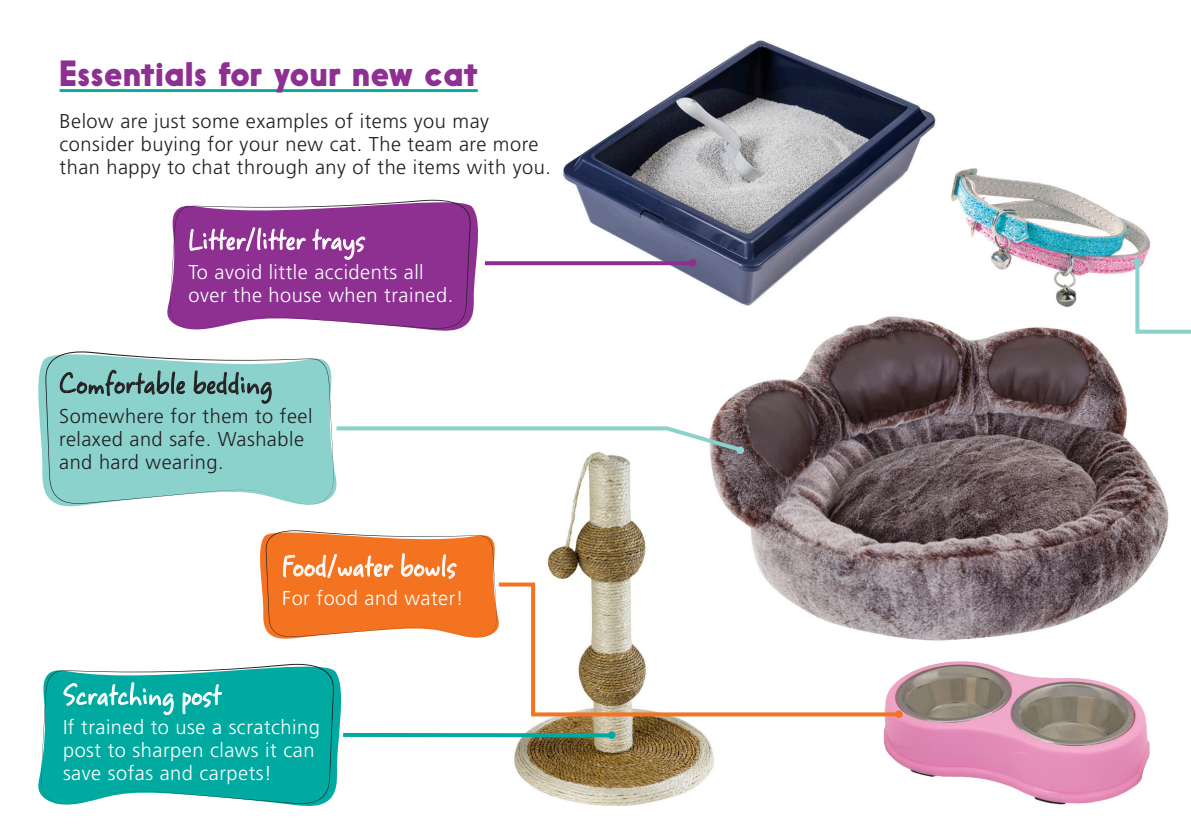
<style>
.page{position:relative;width:1191px;height:840px;background:#fff}
.page>*{position:absolute;margin:0;border:0;box-sizing:border-box;transform-origin:0 0}
.t1{font:900 34px "Nanami";letter-spacing:.02em;color:#8d3092}
.t2{font:28px "Sweet Pea";color:#fff}
.t3{font:28px "Sweet Pea";color:#231f20}
.t4{font:300 20px/23px "Frutiger";letter-spacing:.025em;color:#231f20}
.t5{font:300 20px/23px "Frutiger";letter-spacing:.025em;color:#fff}
</style>
<div class="page">
<hr style="left:60px;top:89px;width:418px;height:3px;background:#00aaa0">
<img style="left:955px;top:168px;width:196px;height:116px">
<img style="left:516px;top:40px;width:439px;height:244px">
<img style="left:506px;top:454px;width:208px;height:351px">
<svg style="left:38px;top:359px;width:299px;height:148px"></svg>
<svg style="left:45px;top:351px;width:289px;height:153px;background:#93d3ce"></svg>
<svg style="left:60px;top:352px;width:125px;height:49px;background:#87bdba"></svg>
<svg style="left:193px;top:352px;width:79px;height:51px"></svg>
<svg style="left:38px;top:670px;width:304px;height:136px"></svg>
<svg style="left:41px;top:663px;width:293px;height:141px;background:#1db1a9"></svg>
<svg style="left:63px;top:673px;width:111px;height:41px;background:#29b7af"></svg>
<svg style="left:182px;top:683px;width:40px;height:31px"></svg>
<svg style="left:167px;top:199px;width:311px;height:132px"></svg>
<svg style="left:170px;top:200px;width:300px;height:129px;background:#99489d"></svg>
<svg style="left:260px;top:530px;width:235px;height:109px;background:#f38641"></svg>
<div style="left:689px;top:259px;width:7px;height:7px;background:#8d3092;border-radius:50%"></div>
<div style="left:608px;top:731px;width:7px;height:7px;background:#00aaa0;border-radius:50%"></div>
<img style="left:883px;top:661px;width:267px;height:144px">
<svg style="left:343px;top:732px;width:267px;height:5px"></svg>
<svg style="left:495px;top:580px;width:408px;height:138px"></svg>
<div style="left:895px;top:710px;width:7px;height:7px;background:#f47321;border-radius:50%"></div>
<svg style="left:485px;top:261px;width:205px;height:4px"></svg>
<img style="left:689px;top:284px;width:480px;height:375px">
<svg style="left:332px;top:424px;width:414px;height:30px"></svg>
<div style="left:736px;top:446px;width:8px;height:8px;background:#8bd1cc;border-radius:50%"></div>
<svg style="left:1133px;top:258px;width:58px;height:77px"></svg>
<p class="t1" style="left:60px;top:53px;width:419px">Essentials for your new cat</p>
<p class="t4" style="left:60px;top:109px;width:493px">Below are just some examples of items you may consider buying for your new cat. The team are more than happy to chat through any of the items with you.</p>
<p class="t2" style="left:189px;top:222px;width:178px">Litter/litter trays</p>
<p class="t5" style="left:189px;top:260px;width:266px">To avoid little accidents all over the house when trained.</p>
<p class="t3" style="left:59px;top:366px;width:215px">Comfortable bedding</p>
<p class="t4" style="left:59px;top:404px;width:255px">Somewhere for them to feel relaxed and safe. Washable and hard wearing.</p>
<p class="t2" style="left:282px;top:548px;width:176px">Food/water bowls</p>
<p class="t5" style="left:282px;top:586px;width:183px">For food and water!</p>
<p class="t2" style="left:63px;top:677px;width:159px">Scratching post</p>
<p class="t5" style="left:63px;top:715px;width:258px">If trained to use a scratching post to sharpen claws it can save sofas and carpets!</p>
</div>
